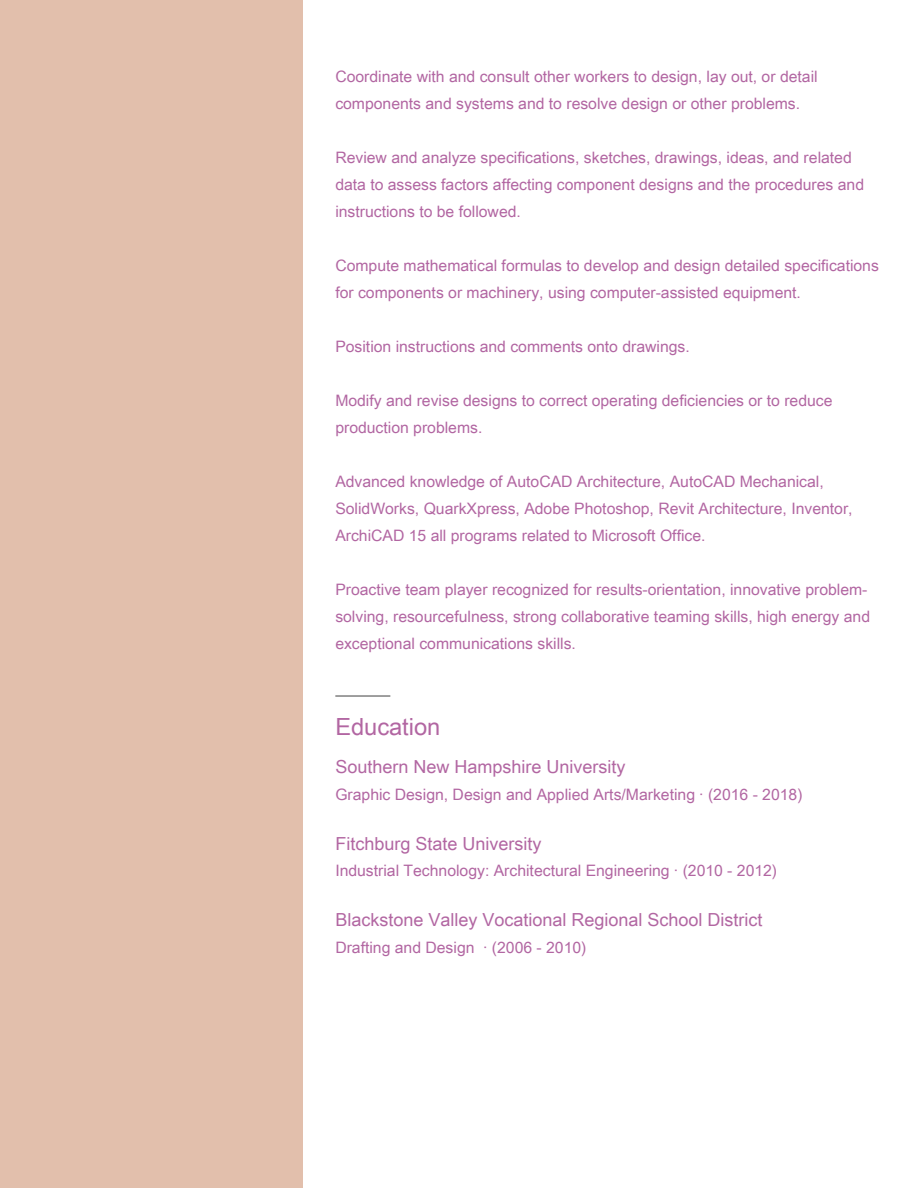
<style>
.page{position:relative;width:918px;height:1188px;background:#fff}
.page>*{position:absolute;margin:0;border:0;box-sizing:border-box;transform-origin:0 0}
.t1{font:23.7px "Arial Unicode MS";color:#b266a2}
.t2{font:18px "Arial Unicode MS";color:#b266a2}
.t3{font:15.75px/27px "Arial Unicode MS";color:#b266a2}
</style>
<div class="page">
<div style="left:0;top:0;width:303px;height:1188px;background:#e2bfac"></div>
<hr style="left:335px;top:695px;width:55px;height:2px;background:#808080">
<p class="t3" style="left:335px;top:63px;width:484px">Coordinate with and consult other workers to design, lay out, or detail components and systems and to resolve design or other problems.</p>
<p class="t3" style="left:335px;top:144px;width:530px">Review and analyze specifications, sketches, drawings, ideas, and related data to assess factors affecting component designs and the procedures and instructions to be followed.</p>
<p class="t3" style="left:335px;top:252px;width:545px">Compute mathematical formulas to develop and design detailed specifications for components or machinery, using computer-assisted equipment.</p>
<p class="t3" style="left:335px;top:333px;width:356px">Position instructions and comments onto drawings.</p>
<p class="t3" style="left:335px;top:387px;width:499px">Modify and revise designs to correct operating deficiencies or to reduce production problems.</p>
<p class="t3" style="left:335px;top:468px;width:519px">Advanced knowledge of AutoCAD Architecture, AutoCAD Mechanical,<br>SolidWorks, QuarkXpress, Adobe Photoshop, Revit Architecture, Inventor,<br>ArchiCAD 15 all programs related to Microsoft Office.</p>
<p class="t3" style="left:335px;top:576px;width:536px">Proactive team player recognized for results-orientation, innovative problem&shy;solving, resourcefulness, strong collaborative teaming skills, high energy and exceptional communications skills.</p>
<h1 class="t1" style="left:335px;top:710px;width:107px">Education</h1>
<p class="t2" style="left:335px;top:754px;width:292px">Southern New Hampshire University</p>
<p class="t3" style="left:335px;top:780px;width:469px">Graphic Design, Design and Applied Arts/Marketing · (2016 - 2018)</p>
<p class="t2" style="left:335px;top:831px;width:208px">Fitchburg State University</p>
<p class="t3" style="left:335px;top:857px;width:443px">Industrial Technology: Architectural Engineering · (2010 - 2012)</p>
<p class="t2" style="left:335px;top:907px;width:429px">Blackstone Valley Vocational Regional School District</p>
<p class="t3" style="left:335px;top:933px;width:253px">Drafting and Design · (2006 - 2010)</p>
</div>
